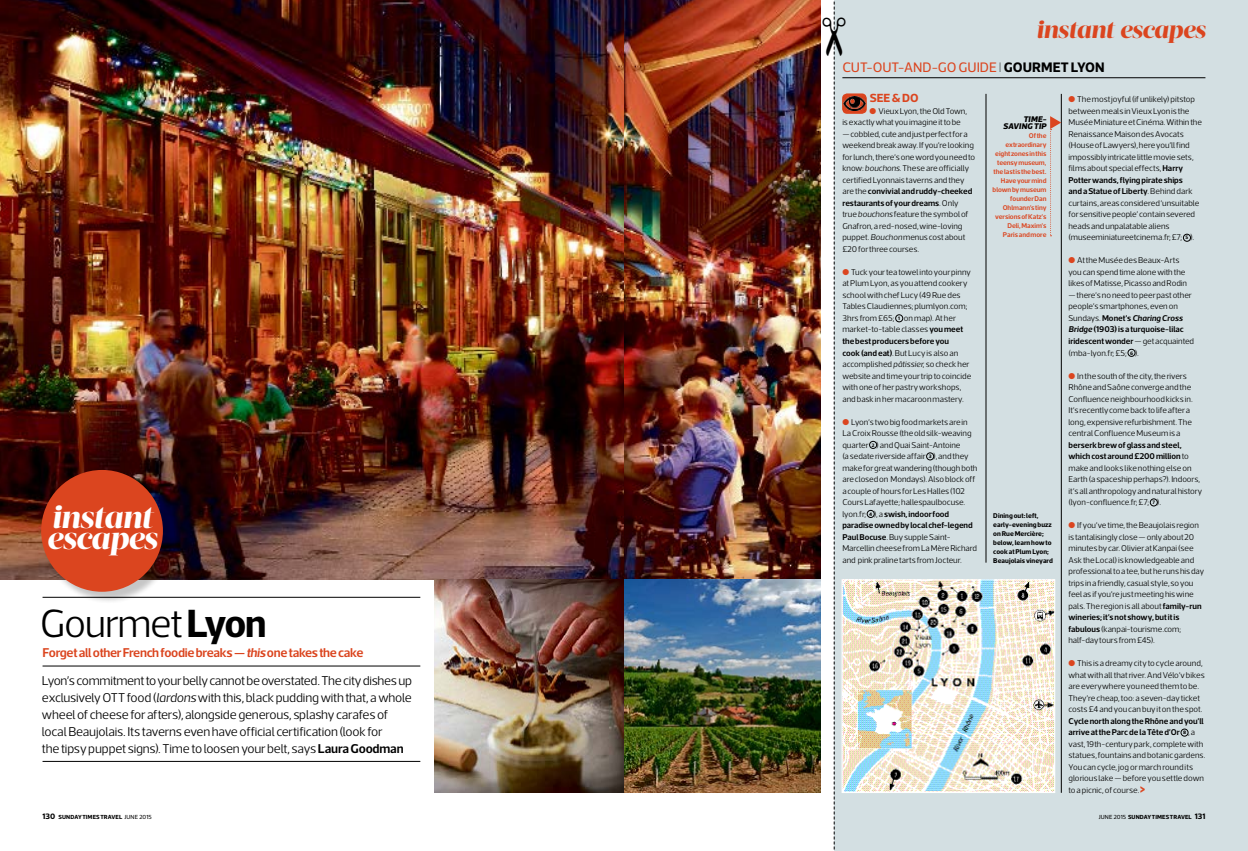
<style>
.page{position:relative;width:1248px;height:851px;background:#fff}
.page>*{position:absolute;margin:0;border:0;box-sizing:border-box;transform-origin:0 0}
.t1{font:300 40px "Acto";letter-spacing:-.035em;color:#000}
.t2{font:italic 800 32px "Acta Display";letter-spacing:-.025em;color:#fff}
.t3{font:italic 800 24.7px "Acta Display";letter-spacing:-.02em;color:#db451f}
.t4{font:700 16px "Acto";color:#db451f}
.t5{font:14px "Acto";letter-spacing:-.01em;color:#db451f}
.t6{font:300 13px/17px "Acto";letter-spacing:-.02em;color:#000}
.t7{font:700 12px "Acto";color:#db451f}
.t8{font:300 8.5px/11.5px "Acto";letter-spacing:-.005em;color:#000}
.t9{font:italic 800 8.4px/7.2px "Acto";letter-spacing:.005em;color:#000;text-align:right}
.t10{font:600 7px/9px "Acto";letter-spacing:-.005em;color:#db451f;text-align:right}
.t11{font:700 7px/9px "Acto";letter-spacing:.005em;color:#000}
.t12{font:700 6px "Acto";letter-spacing:.01em;color:#000}
.t13{font:6px "Acto";letter-spacing:.015em;color:#000}
.s1{font-weight:700}
.s2{font-weight:600;color:#db451f}
.s3{font-weight:600;font-style:italic;color:#db451f}
.s4{font-style:italic}
.s5{font-weight:600}
.s6{font-weight:100;color:#000}
.s7{font-weight:700;color:#000}
.s8{color:#db451f}
.s9{font-weight:700;font-size:5px}
.s10{font-weight:600;font-style:italic}
.s11{font-size:8px}
.s12{font-weight:400}
</style>
<div class="page">
<img style="left:0;top:0;width:624px;height:579px">
<img style="left:624px;top:0;width:196px;height:579px">
<img style="left:434px;top:579px;width:190px;height:213px">
<img style="left:624px;top:579px;width:196px;height:213px">
<div style="left:834px;top:0;width:413px;height:850px;background:#d3dfe2"></div>
<hr style="left:842px;top:78px;width:363px;height:1px;background:#000">
<div style="left:842px;top:93px;width:24px;height:21px;background:#db451f;border-radius:5px"></div>
<img style="left:845px;top:97px;width:20px;height:14px">
<hr style="left:985px;top:94px;width:1px;height:468px;background:#000">
<hr style="left:1061px;top:94px;width:1px;height:698px;background:#000">
<img style="left:845px;top:581px;width:208px;height:209px">
<div style="left:841px;top:579px;width:214px;height:213px;border:1px solid #fff"></div>
<div style="left:43px;top:471px;width:133px;height:133px;background:#000;opacity:.23"></div>
<div style="left:41px;top:470px;width:122px;height:121px;background:#db451f;border-radius:50%"></div>
<hr style="left:43px;top:597px;width:377px;height:1px;background:#000">
<hr style="left:43px;top:665px;width:377px;height:1px;background:#000">
<hr style="left:43px;top:761px;width:377px;height:1px;background:#000">
<div style="left:895px;top:314px;width:7px;height:8px;border:1px solid #000;border-radius:50%"></div>
<div style="left:869px;top:441px;width:7px;height:7px;border:1px solid #000;border-radius:50%"></div>
<div style="left:926px;top:452px;width:7px;height:8px;border:1px solid #000;border-radius:50%"></div>
<div style="left:867px;top:510px;width:7px;height:7px;border:1px solid #000;border-radius:50%"></div>
<div style="left:1183px;top:234px;width:7px;height:7px;border:1px solid #000;border-radius:50%"></div>
<div style="left:1127px;top:349px;width:8px;height:7px;border:1px solid #000;border-radius:50%"></div>
<div style="left:1149px;top:498px;width:8px;height:8px;border:1px solid #000;border-radius:50%"></div>
<div style="left:1180px;top:728px;width:7px;height:8px;border:1px solid #000;border-radius:50%"></div>
<svg style="left:1050px;top:116px;width:11px;height:120px"></svg>
<svg style="left:833px;top:1px;width:12px;height:849px"></svg>
<h2 class="t2" style="left:51px;top:497px;width:103px">instant</h2>
<h2 class="t2" style="left:47px;top:518px;width:112px">escapes</h2>
<h1 class="t1" style="left:40px;top:601px;width:228px">Gourmet <span class="s1">Lyon</span></h1>
<h3 class="t6" style="left:42px;top:638px;width:371px;line-height:27.9px"><span class="s2">Forget all other French foodie breaks —</span> <span class="s3">this</span> <span class="s2">one takes the cake<br></span>Lyon’s commitment to your belly cannot be overstated. The city dishes up</h3>
<p class="t6" style="left:42px;top:688px;width:371px">exclusively OTT food (<span class="s4">lardons</span> with this, black pudding with that, a whole wheel of cheese for afters), alongside generous, splashy carafes of local Beaujolais. Its taverns even have official certification (look for<br>the tipsy puppet signs). Time to loosen your belt, says <span class="s5">Laura Goodman</span></p>
<h3 class="t3" style="left:1035px;top:15px;width:171px">instant escapes</h3>
<h3 class="t5" style="left:842px;top:59px;width:264px">CUT-OUT-AND-GO GUIDE<span class="s6">I</span><span class="s7">GOURMET LYON</span></h3>
<h3 class="t7" style="left:869px;top:91px;width:49px">See &amp; do</h3>
<p class="t8" style="left:842px;top:105px;width:126px;text-indent:27px"><span class="s8">●</span> Vieux Lyon, the Old Town, is exactly what you imagine it to be</p>
<p class="t8" style="left:842px;top:128px;width:134px">— cobbled, cute and just perfect for a weekend break away. If you’re looking for lunch, there’s one word you need to know: <span class="s4">bouchons</span>. These are officially certified Lyonnais taverns and they are the <span class="s5">convivial and ruddy-cheeked restaurants of your dreams</span>. Only<br>true <span class="s4">bouchons</span> feature the symbol of Gnafron, a red-nosed, wine-loving puppet. <span class="s4">Bouchon</span> menus cost about £20 for three courses.</p>
<p class="t8" style="left:842px;top:266px;width:130px"><span class="s8">●</span> Tuck your tea towel into your pinny at Plum Lyon, as you attend cookery school with chef Lucy (49 Rue des Tables Claudiennes; plumlyon.com; 3hrsfrom £65; <span class="s9">1</span> on map). At her market-to-table classes <span class="s5">you meet the best producers before you<br>cook (and eat)</span>.But Lucy is also an accomplished <span class="s4">pâtissier</span>, so check her website and time your trip to coincide with one of her pastry workshops, and bask in her macaroon mastery.</p>
<p class="t8" style="left:842px;top:416px;width:137px"><span class="s8">●</span> Lyon’s two big food markets are in La Croix Rousse (the old silk-weaving quarter <span class="s9">2</span> ) and Quai Saint-Antoine<br>(a sedate riverside affair <span class="s9">3</span> ), and they make for great wandering (though both are closed on Mondays). Also block off a couple of hours for Les Halles (102<br>Cours Lafayette; hallespaulbocuse. lyon.fr; <span class="s9">4</span> ), a <span class="s5">swish, indoor food paradise owned by local chef-legend Paul Bocuse</span>. Buy supple Saint-Marcellin cheese from La Mère Richard and pink praline tarts from Jocteur.</p>
<p class="t9" style="left:1002px;top:115px;width:45px">TIME-<br>SAVING Tip</p>
<p class="t10" style="left:992px;top:131px;width:55px">Of the extraordinary eight zones in this teensy museum, the last is the best.<br>Have your mind blown by museum founder Dan<br>Ohlmann’s tiny versions of Katz’s<br>Deli, Maxim’s<br>Paris and more</p>
<p class="t11" style="left:993px;top:510px;width:61px">Dining out: left, early-evening buzz on Rue Mercière; below, learn how to cook at Plum Lyon;<br>Beaujolais vineyard</p>
<p class="t8" style="left:1068px;top:94px;width:135px"><span class="s8">●</span> The most joyful (if unlikely) pitstop between meals in Vieux Lyon is the Musée Miniature et Cinéma. Within the Renaissance Maison des Avocats (House of Lawyers), here you’ll find impossibly intricate little movie sets, films about special effects, <span class="s5">Harry Potter wands, flying pirate ships<br>and a Statue of Liberty</span>. Behind dark curtains, areas considered ‘unsuitable for sensitive people’ contain severed heads and unpalatable aliens (museeminiatureetcinema.fr; £7; <span class="s9">5</span> ).</p>
<p class="t8" style="left:1068px;top:255px;width:120px"><span class="s8">●</span> At the Musée des Beaux-Arts you can spend time alone with the likes of Matisse, Picasso and Rodin</p>
<p class="t8" style="left:1068px;top:289px;width:127px">— there’s no need to peer past other people’s smartphones, even on<br>Sundays. <span class="s5">Monet’s</span> <span class="s10">Charing Cross<br>Bridge</span> <span class="s5">(1903) is a turquoise-lilac iridescent wonder</span> — get acquainted (mba-lyon.fr; £5; <span class="s9">6</span> ).</p>
<p class="t8" style="left:1068px;top:370px;width:126px"><span class="s8">●</span> In the south of the city, the rivers Rhône and Saône converge and the Confluence neighbourhood kicks in.<br>It’s recently come back to life after a long, expensive refurbishment. The central Confluence Museum is a</p>
<p class="t8" style="left:1068px;top:439px;width:135px"><span class="s5">berserk brew of glass and steel, which cost around £200 million</span> to make and looks like nothing else on Earth (a spaceship perhaps?). Indoors, it’s all anthropology and natural history (lyon-confluence.fr; £7; <span class="s9">7</span> ).</p>
<p class="t8" style="left:1068px;top:519px;width:137px"><span class="s8">●</span> If you’ve time, the Beaujolais region is tantalisingly close — only about 20 minutes by car. Olivier at Kanpai (see Ask the Local) is knowledgeable and professional to a tee, but he runs his day trips in a friendly, casual style, so you feel as if you’re just meeting his wine pals. The region is all about <span class="s5">family-run wineries; it’s not showy, but it is fabulous</span> (kanpai-tourisme.com; half-day tours from £45).</p>
<p class="t8" style="left:1068px;top:657px;width:138px"><span class="s8">●</span> This is a dreamy city to cycle around, what with all that river. And Vélo’v bikes are everywhere you need them to be.<br>They’re cheap, too: a seven-day ticket costs £4 and you can buy it on the spot.</p>
<p class="t8" style="left:1068px;top:715px;width:138px"><span class="s5">Cycle north along the Rhône and you’ll arrive at the Parc de la Tête d’Or</span> <span class="s9">8</span> , a vast, 19th-century park, complete with statues, fountains and botanic gardens.<br>You can cycle, jog or march round its glorious lake — before you settle down to a picnic, of course.</p>
<h3 class="t4" style="left:1139px;top:780px;width:7px">&gt;</h3>
<p class="t12" style="left:43px;top:813px;width:50px"><span class="s11">130</span> Sun day Times</p>
<p class="t13" style="left:100px;top:813px;width:53px"><span class="s1">Travel</span> JUNE 2015</p>
<p class="t12" style="left:1098px;top:813px;width:64px"><span class="s12">JUNE 2015</span> Sunday Times</p>
<p class="t12" style="left:1169px;top:813px;width:37px">Travel <span class="s11">131</span></p>
</div>
